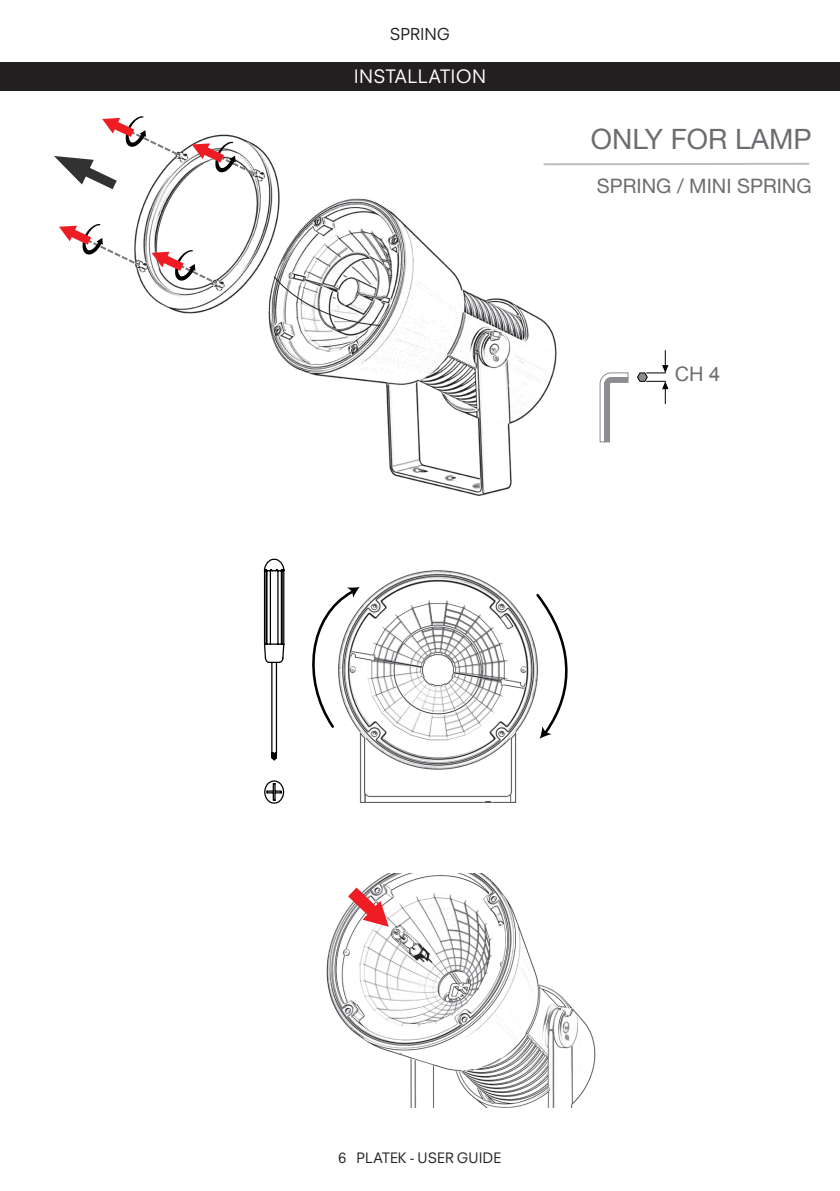
<style>
.page{position:relative;width:840px;height:1191px;background:#fff}
.page>*{position:absolute;margin:0;border:0;box-sizing:border-box;transform-origin:0 0}
.t1{font:28px "Helvetica Neue";color:#6c6d70}
.t2{font:20px "Helvetica Neue";color:#6c6d70}
.t3{font:20px "Arial";color:#6c6d70}
.t4{font:18px "Neuzeit SLT Std";letter-spacing:.02em;color:#fff}
.t5{font:16px "Neuzeit SLT Std";color:#231f20}
.t6{font:14px "Neuzeit SLT Std";letter-spacing:.005em;color:#231f20}
</style>
<div class="page">
<img style="left:135px;top:134px;width:440px;height:362px">
<hr style="left:543px;top:163px;width:265px;height:2px;background:#bcbdc0">
<svg style="left:599px;top:372px;width:29px;height:71px"></svg>
<svg style="left:637px;top:350px;width:31px;height:54px"></svg>
<svg style="left:273px;top:275px;width:108px;height:52px"></svg>
<div style="left:0;top:62px;width:839px;height:29px;background:#231f20"></div>
<svg style="left:54px;top:116px;width:126px;height:82px"></svg>
<svg style="left:192px;top:140px;width:63px;height:35px"></svg>
<svg style="left:151px;top:249px;width:63px;height:35px"></svg>
<svg style="left:59px;top:223px;width:78px;height:42px"></svg>
<img style="left:358px;top:570px;width:183px;height:233px">
<svg style="left:263px;top:558px;width:22px;height:246px"></svg>
<svg style="left:312px;top:587px;width:47px;height:143px"></svg>
<svg style="left:533px;top:591px;width:35px;height:147px"></svg>
<img style="left:326px;top:873px;width:270px;height:234px">
<svg style="left:348px;top:887px;width:40px;height:39px"></svg>
<p class="t5" style="left:389px;top:25px;width:62px">SPRING</p>
<p class="t4" style="left:354px;top:66px;width:160px">TECHNICAL DATA</p>
<p class="t4" style="left:353px;top:66px;width:134px">INSTALLATION</p>
<h1 class="t1" style="left:590px;top:119px;width:222px">ONLY FOR LAMP</h1>
<p class="t2" style="left:596px;top:174px;width:216px">SPRING / MINI SPRING</p>
<p class="t3" style="left:674px;top:360px;width:47px">CH 4</p>
<p class="t6" style="left:338px;top:1149px;width:164px">6 PLATEK - USER GUIDE</p>
</div>
